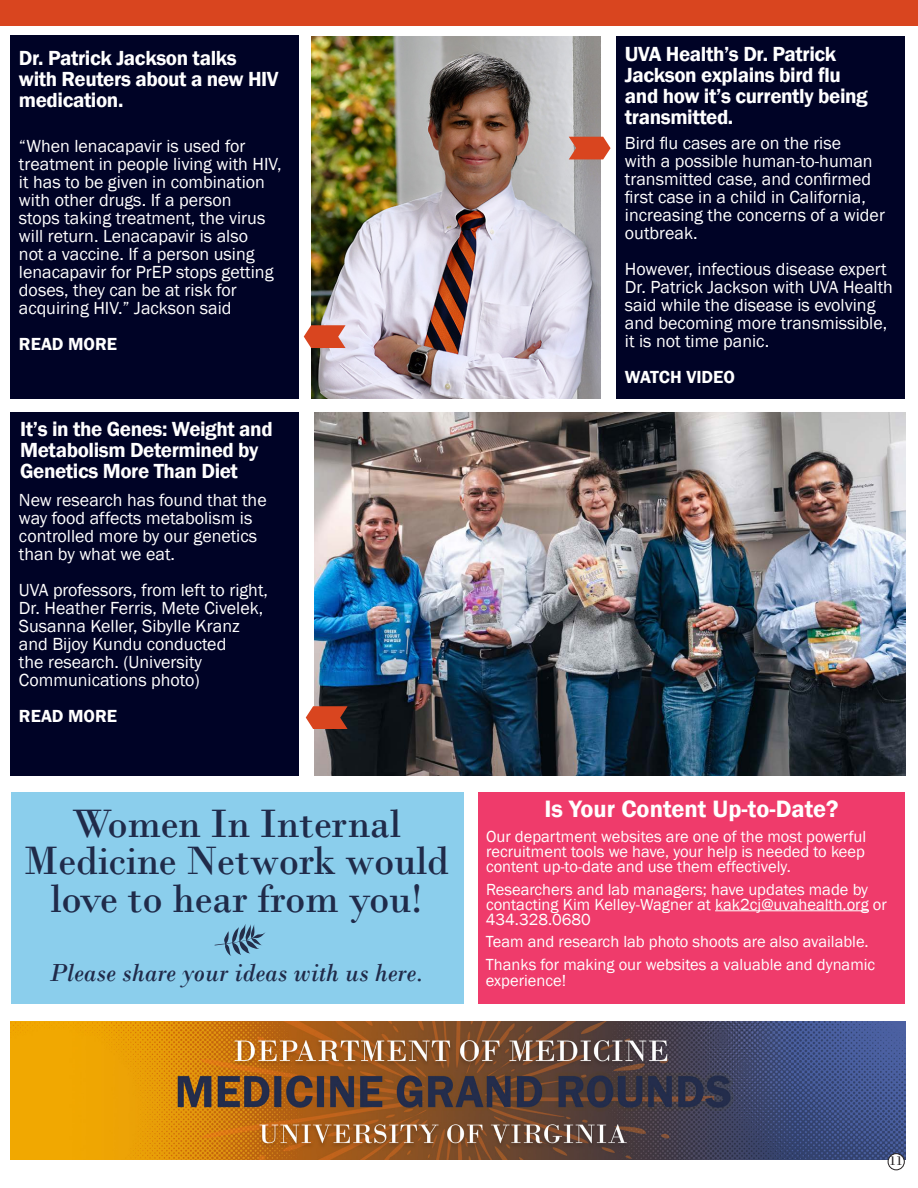
<style>
.page{position:relative;width:918px;height:1188px;background:#fff}
.page>*{position:absolute;margin:0;border:0;box-sizing:border-box;transform-origin:0 0}
.t1{font:41.7px/37.2px "Bodoni";letter-spacing:-.01em;color:#202b4a;text-align:center}
.t2{font:italic 25.8px "Bodoni";color:#202b4a}
.t3{font:600 24.3px "Franklin Gothic";color:#fff}
.t4{font:600 21px/21px "Franklin Gothic";letter-spacing:-.02em;color:#fff}
.t5{font:18px/18px "Franklin Gothic";color:#fff}
.t6{font:600 18px "Franklin Gothic";color:#fff}
.t7{font:16.5px/15px "Franklin Gothic";color:#fff}
.t8{font:13.5px "Bodoni";color:#231f20}
</style>
<div class="page">
<div style="left:0;top:0;width:918px;height:25px;background:#d9451f"></div>
<div style="left:478px;top:792px;width:427px;height:212px;background:#ef3b6b"></div>
<hr style="left:715px;top:910px;width:154px;height:1px;background:#fff">
<img style="left:11px;top:1022px;width:894px;height:138px">
<img style="left:312px;top:36px;width:288px;height:363px">
<div style="left:617px;top:36px;width:288px;height:363px;background:#000326"></div>
<svg style="left:304px;top:325px;width:42px;height:23px"></svg>
<div style="left:11px;top:36px;width:288px;height:363px;background:#000326"></div>
<svg style="left:569px;top:137px;width:42px;height:22px"></svg>
<div style="left:11px;top:792px;width:453px;height:212px;background:#8bceec"></div>
<svg style="left:214px;top:924px;width:52px;height:32px"></svg>
<div style="left:11px;top:412px;width:288px;height:364px;background:#000326"></div>
<img style="left:315px;top:413px;width:590px;height:363px">
<svg style="left:306px;top:706px;width:42px;height:23px"></svg>
<div style="left:888px;top:1154px;width:16px;height:16px;background:#fff;border-radius:50%"></div>
<div style="left:888px;top:1153px;width:16px;height:17px;border:1px solid #231f20;border-radius:50%"></div>
<p class="t4" style="left:19px;top:48px;width:261px">Dr. Patrick Jackson talks with Reuters about a new HIV medication.</p>
<p class="t5" style="left:19px;top:138px;width:264px">“When lenacapavir is used for treatment in people living with HIV, it has to be given in combination with other drugs. If a person<br>stops taking treatment, the virus will return. Lenacapavir is also<br>not a vaccine. If a person using lenacapavir for PrEP stops getting doses, they can be at risk for acquiring HIV.” Jackson said</p>
<p class="t6" style="left:19px;top:333px;width:100px">READ MORE</p>
<p class="t4" style="left:20px;top:419px;width:254px">It’s in the Genes: Weight and<br>Metabolism Determined by<br>Genetics More Than Diet</p>
<p class="t5" style="left:19px;top:492px;width:249px">New research has found that the way food affects metabolism is controlled more by our genetics than by what we eat.</p>
<p class="t5" style="left:19px;top:582px;width:251px">UVA professors, from left to right,<br>Dr. Heather Ferris, Mete Civelek,<br>Susanna Keller, Sibylle Kranz and Bijoy Kundu conducted<br>the research. (University<br>Communications photo)</p>
<p class="t6" style="left:19px;top:705px;width:100px">READ MORE</p>
<p class="t1" style="left:24px;top:805px;width:427px">Women In Internal<br>Medicine Network would love to hear from you!</p>
<p class="t2" style="left:49px;top:958px;width:376px">Please share your ideas with us here.</p>
<p class="t4" style="left:625px;top:44px;width:244px">UVA Health’s Dr. Patrick<br>Jackson explains bird flu and how it’s currently being transmitted.</p>
<p class="t5" style="left:625px;top:135px;width:262px">Bird flu cases are on the rise<br>with a possible human-to-human transmitted case, and confirmed first case in a child in California, increasing the concerns of a wider outbreak.</p>
<p class="t5" style="left:625px;top:261px;width:269px">However, infectious disease expert<br>Dr. Patrick Jackson with UVA Health said while the disease is evolving and becoming more transmissible, it is not time panic.</p>
<p class="t6" style="left:625px;top:366px;width:112px">WATCH VIDEO</p>
<p class="t3" style="left:544px;top:793px;width:296px">Is Your Content Up-to-Date?</p>
<p class="t7" style="left:486px;top:829px;width:382px;text-align:justify">Our department websites are one of the most powerful recruitment tools we have, your help is needed to keep content up-to-date and use them effectively.</p>
<p class="t7" style="left:486px;top:882px;width:402px">Researchers and lab managers; have updates made by contacting Kim Kelley-Wagner at kak2cj@uvahealth.org or<br>434.328.0680</p>
<p class="t7" style="left:486px;top:934px;width:384px">Team and research lab photo shoots are also available.</p>
<p class="t7" style="left:486px;top:956px;width:391px;line-height:16.5px">Thanks for making our websites a valuable and dynamic experience!</p>
<p class="t8" style="left:890px;top:1153px;width:15px">11</p>
</div>
